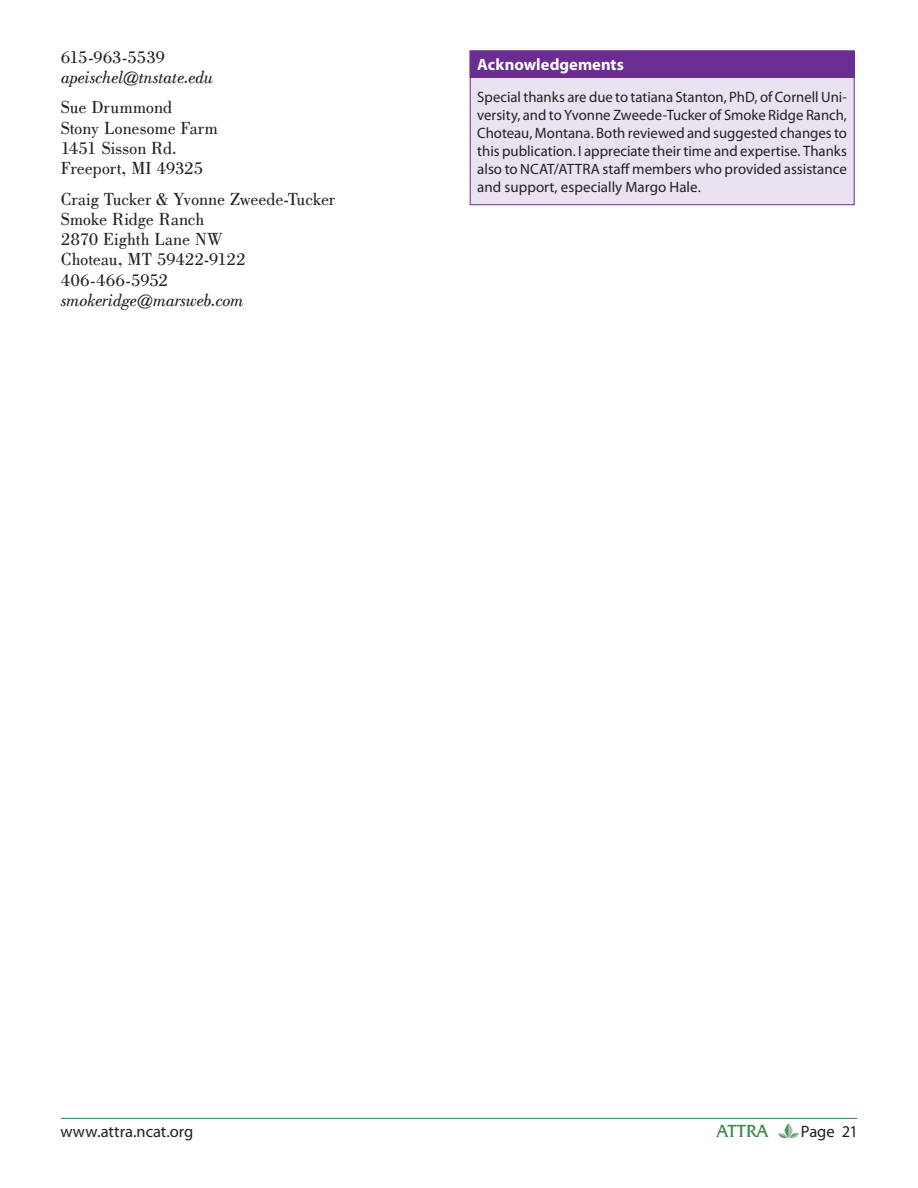
<style>
.page{position:relative;width:918px;height:1188px;background:#fff}
.page>*{position:absolute;margin:0;border:0;box-sizing:border-box;transform-origin:0 0}
.t1{font:18px/20.2px "Bodoni";letter-spacing:-.005em;color:#231f20}
.t2{font:italic 18px "Bodoni";color:#231f20}
.t3{font:18px "Friz Quadrata IT Cby BT";letter-spacing:-.01em;color:#338445}
.t4{font:16.5px "Myriad Pro";color:#231f20}
.t5{font:700 16.5px "Myriad Pro";letter-spacing:.005em;color:#fff}
.t6{font:15px/18px "Myriad Pro";color:#231f20;text-align:justify}
</style>
<div class="page">
<hr style="left:61px;top:1118px;width:796px;height:1px;background:#338445">
<img style="left:779px;top:1123px;width:19px;height:14px">
<div style="left:470px;top:51px;width:384px;height:154px;background:#e9e3f1"></div>
<div style="left:470px;top:51px;width:385px;height:154px;border:1px solid #6a2d91"></div>
<div style="left:470px;top:51px;width:384px;height:26px;background:#6a2d91"></div>
<div style="left:470px;top:51px;width:385px;height:27px;border:1px solid #6a2d91"></div>
<p class="t1" style="left:61px;top:47px;width:106px">615-963-5539</p>
<p class="t2" style="left:61px;top:67px;width:154px">apeischel@tnstate.edu</p>
<p class="t1" style="left:61px;top:98px;width:159px">Sue Drummond<br>Stony Lonesome Farm<br>1451 Sisson Rd.<br>Freeport, MI 49325</p>
<p class="t1" style="left:61px;top:189px;width:276px">Craig Tucker &amp; Yvonne Zweede-Tucker<br>Smoke Ridge Ranch<br>2870 Eighth Lane NW<br>Choteau, MT 59422-9122<br>406-466-5952</p>
<p class="t2" style="left:61px;top:289px;width:184px">smokeridge@marsweb.com</p>
<p class="t5" style="left:477px;top:59px;width:148px">Acknowledgements</p>
<p class="t6" style="left:477px;top:89px;width:371px">Special thanks are due to tatiana Stanton, PhD, of Cornell Uni&shy;versity, and to Yvonne Zweede-Tucker of Smoke Ridge Ranch, Choteau, Montana. Both reviewed and suggested changes to this publication. I appreciate their time and expertise. Thanks also to NCAT/ATTRA staff members who provided assistance and support, especially Margo Hale.</p>
<p class="t4" style="left:60px;top:1126px;width:135px">www.attra.ncat.org</p>
<p class="t3" style="left:717px;top:1120px;width:53px">ATTRA</p>
<p class="t4" style="left:801px;top:1126px;width:59px">Page 21</p>
</div>
